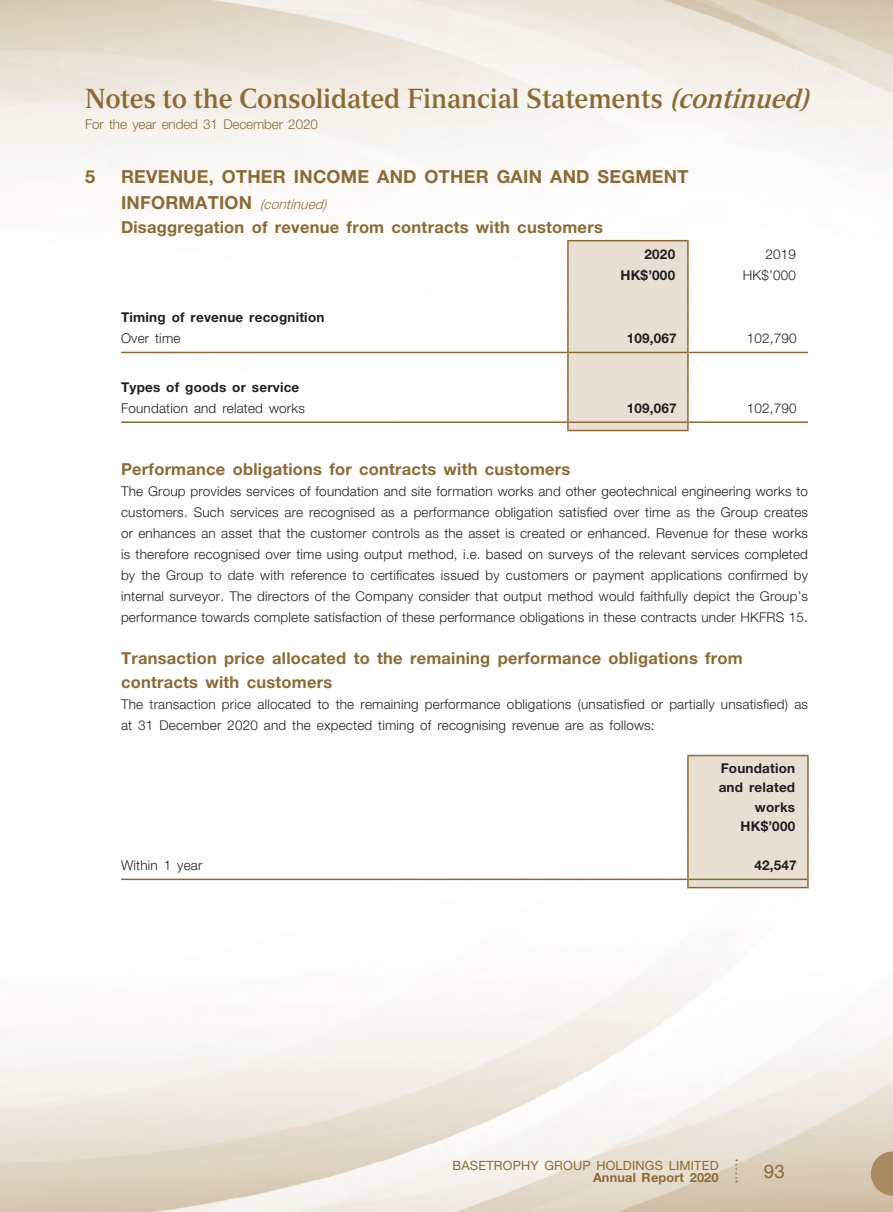
<style>
.page{position:relative;width:893px;height:1212px;background:#fff}
.page>*{position:absolute;margin:0;border:0;box-sizing:border-box;transform-origin:0 0}
.t1{font:700 27px "Versailles LT Std";letter-spacing:-.01em;color:#8c6a35;scale:.9 1}
.t2{font:18.75px "Helvetica Neue LT Std";color:#8c6a35}
._03_H1{font:700 18px/25.5px "Helvetica Neue LT Std";letter-spacing:.015em;color:#8c6a35}
._04___H2{font:700 16.5px/24px "Helvetica Neue LT Std";letter-spacing:.015em;color:#8c6a35}
._12___P2{font:300 13.5px/21px "Helvetica Neue LT Std";letter-spacing:.015em;color:#231f20;text-align:justify}
._01_Body_Text{font:700 13.5px/19.5px "Helvetica Neue LT Std";letter-spacing:.015em;color:#231f20;text-align:right}
._15_Table_Stub{font:700 13.5px "Helvetica Neue LT Std";letter-spacing:.015em;color:#231f20}
._15_Table_Stub-2{font:300 13.5px "Helvetica Neue LT Std";letter-spacing:.015em;color:#231f20}
.t3{font:300 13.5px "Helvetica Neue LT Std";letter-spacing:-.01em;color:#8c6a35}
._01_Body_Text-2{font:300 13.5px "Helvetica Neue LT Std";letter-spacing:.015em;color:#231f20}
.t4{font:12.75px "Helvetica Neue LT Std";letter-spacing:.015em;color:#8c6a35}
.t5{font:700 12.75px "Helvetica Neue LT Std";letter-spacing:.015em;color:#8c6a35}
.s1{font-style:italic}
.s2{font-weight:300;font-style:italic;font-size:13.5px}
</style>
<div class="page">
<img style="left:0;top:880px;width:893px;height:332px">
<svg style="left:871px;top:1151px;width:22px;height:45px"></svg>
<svg style="left:735px;top:1159px;width:2px;height:23px"></svg>
<hr style="left:567px;top:240px;width:122px;height:1px;background:#8c6a35">
<div style="left:567px;top:241px;width:122px;height:189px;background:#e8dfd2"></div>
<hr style="left:567px;top:430px;width:122px;height:1px;background:#8c6a35">
<hr style="left:121px;top:352px;width:446px;height:1px;background:#8c6a35">
<hr style="left:569px;top:352px;width:118px;height:1px;background:#8c6a35">
<hr style="left:689px;top:352px;width:119px;height:1px;background:#8c6a35">
<hr style="left:121px;top:421px;width:446px;height:2px;background:#8c6a35">
<hr style="left:569px;top:421px;width:118px;height:2px;background:#8c6a35">
<hr style="left:689px;top:421px;width:119px;height:2px;background:#8c6a35">
<div style="left:687px;top:755px;width:122px;height:132px;background:#e8dfd2"></div>
<hr style="left:687px;top:887px;width:122px;height:1px;background:#8c6a35">
<hr style="left:121px;top:878px;width:566px;height:2px;background:#8c6a35">
<hr style="left:689px;top:878px;width:118px;height:2px;background:#8c6a35">
<h1 class="t1" style="left:85px;top:82px;width:814px">Notes to the Consolidated Financial Statements <span class="s1">(continued)</span></h1>
<p class="t3" style="left:85px;top:116px;width:234px">For the year ended 31 December 2020</p>
<p class="_03_H1" style="left:85px;top:164px;width:12px">5</p>
<p class="_03_H1" style="left:121px;top:164px;width:569px">REVENUE, OTHER INCOME AND OTHER GAIN AND SEGMENT<br>I N F O R M AT I O N <span class="s2">(continued)</span></p>
<p class="_04___H2" style="left:121px;top:214px;width:483px">Disaggregation of revenue from contracts with customers</p>
<p class="_01_Body_Text" style="left:645px;top:245px;width:32px">2020</p>
<p class="_01_Body_Text-2" style="left:765px;top:246px;width:32px">2019</p>
<p class="_01_Body_Text" style="left:620px;top:266px;width:56px">HK$’000</p>
<p class="_01_Body_Text-2" style="left:743px;top:267px;width:55px">HK$’000</p>
<p class="_15_Table_Stub" style="left:121px;top:309px;width:205px">Timing of revenue recognition</p>
<p class="_15_Table_Stub-2" style="left:121px;top:330px;width:61px">Over time</p>
<p class="_01_Body_Text" style="left:627px;top:329px;width:51px">109,067</p>
<p class="_01_Body_Text-2" style="left:747px;top:330px;width:51px">102,790</p>
<p class="_15_Table_Stub" style="left:121px;top:379px;width:180px">Types of goods or service</p>
<p class="_15_Table_Stub-2" style="left:121px;top:400px;width:185px">Foundation and related works</p>
<p class="_01_Body_Text" style="left:627px;top:398px;width:51px">109,067</p>
<p class="_01_Body_Text-2" style="left:747px;top:400px;width:51px">102,790</p>
<p class="_04___H2" style="left:121px;top:456px;width:451px">Performance obligations for contracts with customers</p>
<p class="_12___P2" style="left:121px;top:480px;width:689px">The Group provides services of foundation and site formation works and other geotechnical engineering works to customers. Such services are recognised as a performance obligation satisfied over time as the Group creates or enhances an asset that the customer controls as the asset is created or enhanced. Revenue for these works is therefore recognised over time using output method, i.e. based on surveys of the relevant services completed by the Group to date with reference to certificates issued by customers or payment applications confirmed by internal surveyor. The directors of the Company consider that output method would faithfully depict the Group’s performance towards complete satisfaction of these performance obligations in these contracts under HKFRS 15.</p>
<p class="_04___H2" style="left:121px;top:645px;width:623px">Transaction price allocated to the remaining performance obligations from contracts with customers</p>
<p class="_12___P2" style="left:121px;top:693px;width:688px">The transaction price allocated to the remaining performance obligations (unsatisfied or partially unsatisfied) as at 31 December 2020 and the expected timing of recognising revenue are as follows:</p>
<p class="_01_Body_Text" style="left:719px;top:758px;width:78px">Foundation and related works</p>
<p class="_01_Body_Text" style="left:740px;top:816px;width:56px">HK$’000</p>
<p class="_15_Table_Stub-2" style="left:121px;top:857px;width:83px">Within 1 year</p>
<p class="_01_Body_Text" style="left:754px;top:855px;width:44px">42,547</p>
<p class="t4" style="left:453px;top:1157px;width:268px">BASETROPHY GROUP HOLDINGS LIMITED</p>
<p class="t5" style="left:593px;top:1170px;width:127px">Annual Report 2020</p>
<h2 class="t2" style="left:764px;top:1160px;width:23px">93</h2>
</div>
